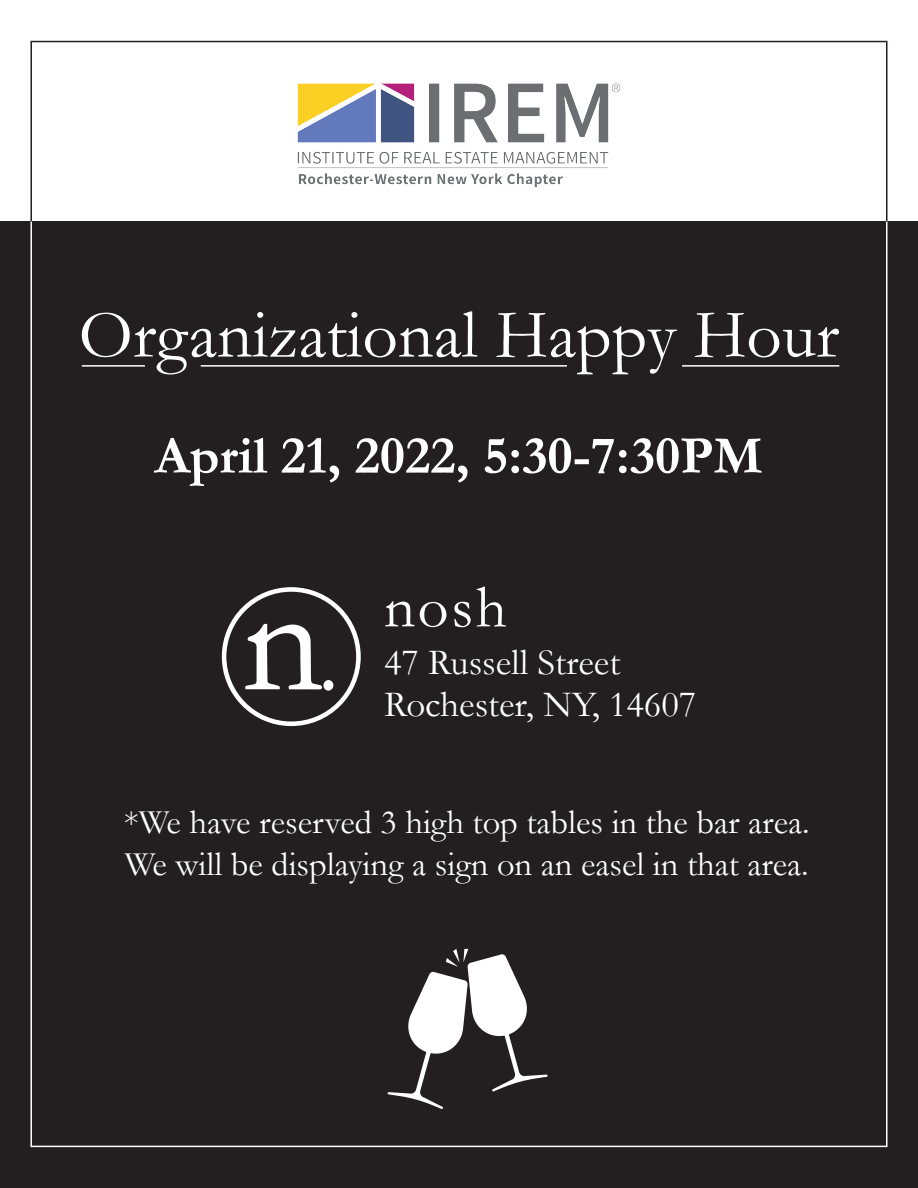
<style>
.page{position:relative;width:918px;height:1188px;background:#fff}
.page>*{position:absolute;margin:0;border:0;box-sizing:border-box;transform-origin:0 0}
.t1{font:69.6px "Garamond";color:#fff}
.t2{font:60.9px "Garamond";color:#fff}
.t3{font:700 53.85px "Garamond";color:#fff}
.t4{font:37.2px/42.2px "Garamond";color:#fff}
.t5{font:34.5px/41.4px "Garamond";color:#fff}
</style>
<div class="page">
<div style="left:1px;top:222px;width:917px;height:966px;background:#231f20"></div>
<hr style="left:82px;top:365px;width:63px;height:2px;background:#fff">
<hr style="left:201px;top:365px;width:366px;height:2px;background:#fff">
<hr style="left:682px;top:365px;width:157px;height:2px;background:#fff">
<svg style="left:221px;top:587px;width:140px;height:140px"></svg>
<div style="left:323px;top:680px;width:11px;height:11px;background:#fff;border-radius:50%"></div>
<svg style="left:387px;top:949px;width:161px;height:160px"></svg>
<div style="left:30px;top:41px;width:858px;height:259px;border:2px solid #231f20"></div>
<img style="left:297px;top:83px;width:324px;height:104px">
<h1 class="t1" style="left:79px;top:288px;width:762px">Organizational Happy Hour</h1>
<h3 class="t3" style="left:155px;top:419px;width:610px">April 21, 2022, 5:30-7:30PM</h3>
<h2 class="t2" style="left:384px;top:566px;width:124px">nosh</h2>
<p class="t4" style="left:384px;top:641px;width:314px">47 Russell Street<br>Rochester, NY, 14607</p>
<p class="t5" style="left:124px;top:801px;width:687px">*We have reserved 3 high top tables in the bar area.<br>We will be displaying a sign on an easel in that area.</p>
</div>
